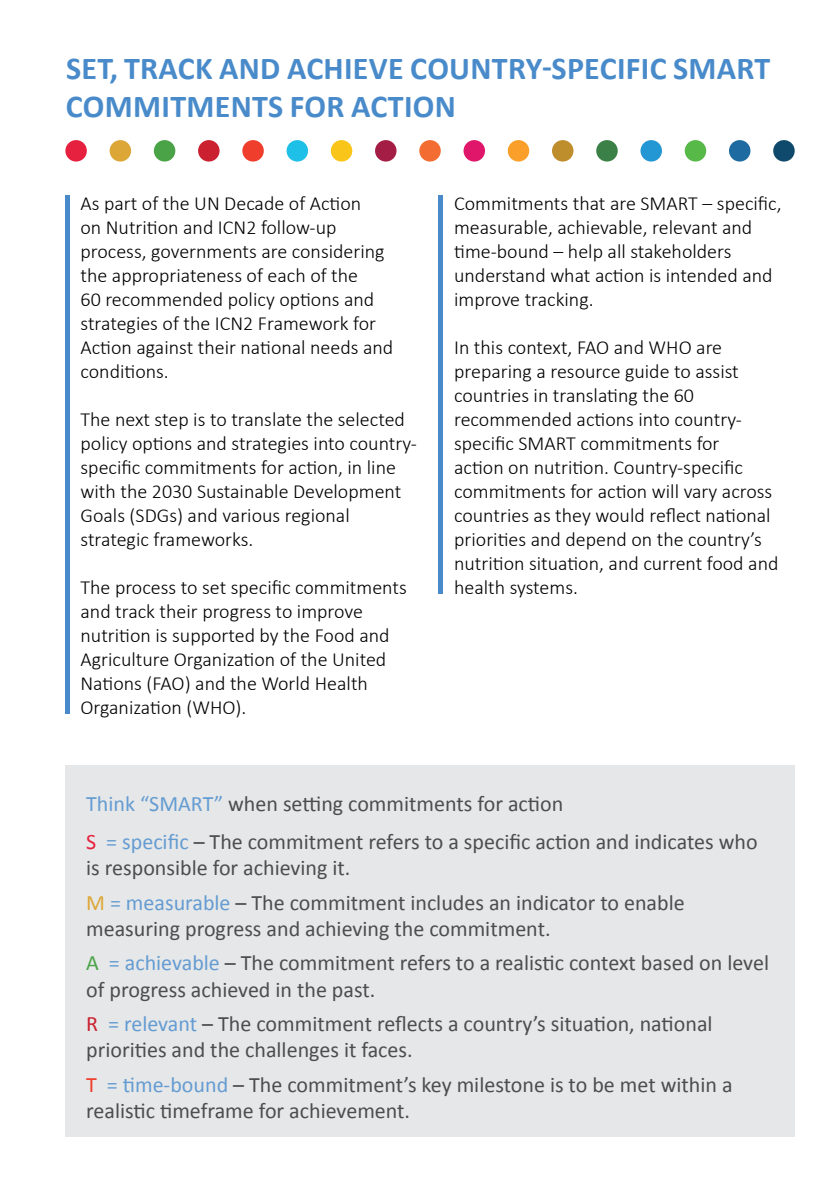
<style>
.page{position:relative;width:840px;height:1191px;background:#fff}
.page>*{position:absolute;margin:0;border:0;box-sizing:border-box;transform-origin:0 0}
.t1{font:700 32px/38.4px "Calibri";letter-spacing:.01em;color:#498bca}
.t2{font:22px/34.4px "Calibri";color:#4d4d4f}
.t3{font:300 20px/24px "Calibri";color:#000}
.s1{color:#649cd2}
.s2{color:#e6213f}
.s3{color:#dda737}
.s4{color:#4aa347}
.s5{color:#ca2030}
.s6{color:#ef3e2c}
</style>
<div class="page">
<div style="left:65px;top:765px;width:729px;height:372px;background:#e6e7e8"></div>
<div style="left:65px;top:195px;width:5px;height:519px;background:#498bca"></div>
<div style="left:438px;top:195px;width:5px;height:399px;background:#498bca"></div>
<div style="left:65px;top:140px;width:22px;height:22px;background:#e6213f;border-radius:50%"></div>
<div style="left:110px;top:140px;width:21px;height:22px;background:#dda737;border-radius:50%"></div>
<div style="left:154px;top:140px;width:21px;height:22px;background:#4aa347;border-radius:50%"></div>
<div style="left:198px;top:140px;width:21px;height:22px;background:#ca2030;border-radius:50%"></div>
<div style="left:242px;top:140px;width:22px;height:22px;background:#ef3e2c;border-radius:50%"></div>
<div style="left:286px;top:140px;width:22px;height:22px;background:#1ec0e8;border-radius:50%"></div>
<div style="left:330px;top:140px;width:22px;height:22px;background:#f9c519;border-radius:50%"></div>
<div style="left:375px;top:140px;width:21px;height:22px;background:#a41d45;border-radius:50%"></div>
<div style="left:419px;top:140px;width:21px;height:22px;background:#f36c31;border-radius:50%"></div>
<div style="left:463px;top:140px;width:21px;height:22px;background:#df1669;border-radius:50%"></div>
<div style="left:507px;top:140px;width:22px;height:22px;background:#f99f2a;border-radius:50%"></div>
<div style="left:551px;top:140px;width:22px;height:22px;background:#bf8e2c;border-radius:50%"></div>
<div style="left:596px;top:140px;width:21px;height:22px;background:#3b8147;border-radius:50%"></div>
<div style="left:640px;top:140px;width:21px;height:22px;background:#2397d4;border-radius:50%"></div>
<div style="left:684px;top:140px;width:21px;height:22px;background:#57b948;border-radius:50%"></div>
<div style="left:728px;top:140px;width:22px;height:22px;background:#1d6ba1;border-radius:50%"></div>
<div style="left:772px;top:140px;width:22px;height:22px;background:#0f496b;border-radius:50%"></div>
<h1 class="t1" style="left:66px;top:49px;width:705px">SET, TRACK AND ACHIEVE COUNTRY-SPECIFIC SMART<br>COMM ITM ENTS FOR ACTION</h1>
<p class="t3" style="left:80px;top:191px;width:314px">As part of the UN Decade of Action<br>on Nutrition and ICN2 follow-up process, governments are considering the appropriateness of each of the<br>60 recommended policy options and strategies of the ICN2 Framework for<br>Action against their national needs and conditions.</p>
<p class="t3" style="left:80px;top:407px;width:338px">The next step is to translate the selected policy options and strategies into country&shy;specific commitments for action, in line with the 2030 Sustainable Development Goals (SDGs) and various regional strategic frameworks.</p>
<p class="t3" style="left:80px;top:575px;width:327px">The process to set specific commitments and track their progress to improve nutrition is supported by the Food and Agriculture Organization of the United Nations (FAO) and the World Health Organization (WHO).</p>
<p class="t3" style="left:454px;top:191px;width:329px">Commitments that are SMART – specific, measurable, achievable, relevant and time-bound – help all stakeholders understand what action is intended and improve tracking.</p>
<p class="t3" style="left:454px;top:335px;width:325px">In this context, FAO and WHO are preparing a resource guide to assist countries in translating the 60 recommended actions into country&shy;specific SMART commitments for<br>action on nutrition. Country-specific commitments for action will vary across countries as they would reflect national priorities and depend on the country’s nutrition situation, and current food and health systems.</p>
<p class="t2" style="left:86px;top:785px;width:672px;line-height:37.8px"><span class="s1">Think “SMART”</span> when setting commitments for action<br><span class="s2">S</span> <span class="s1">= specific</span> – The commitment refers to a specific action and indicates who</p>
<p class="t2" style="left:86px;top:850px;width:599px">is responsible for achieving it.<br><span class="s3">M</span> <span class="s1">= measurable</span> – The commitment includes an indicator to enable</p>
<p class="t2" style="left:86px;top:911px;width:684px">measuring progress and achieving the commitment.<br><span class="s4">A</span> <span class="s1">= achievable</span> – The commitment refers to a realistic context based on level</p>
<p class="t2" style="left:86px;top:972px;width:627px">of progress achieved in the past.<br><span class="s5">R</span> <span class="s1">= relevant</span> – The commitment reflects a country’s situation, national</p>
<p class="t2" style="left:86px;top:1033px;width:647px">priorities and the challenges it faces.<br><span class="s6">T</span> <span class="s1">= time-bound</span> – The commitment’s key milestone is to be met within a</p>
<p class="t2" style="left:86px;top:1093px;width:325px">realistic timeframe for achievement.</p>
</div>
